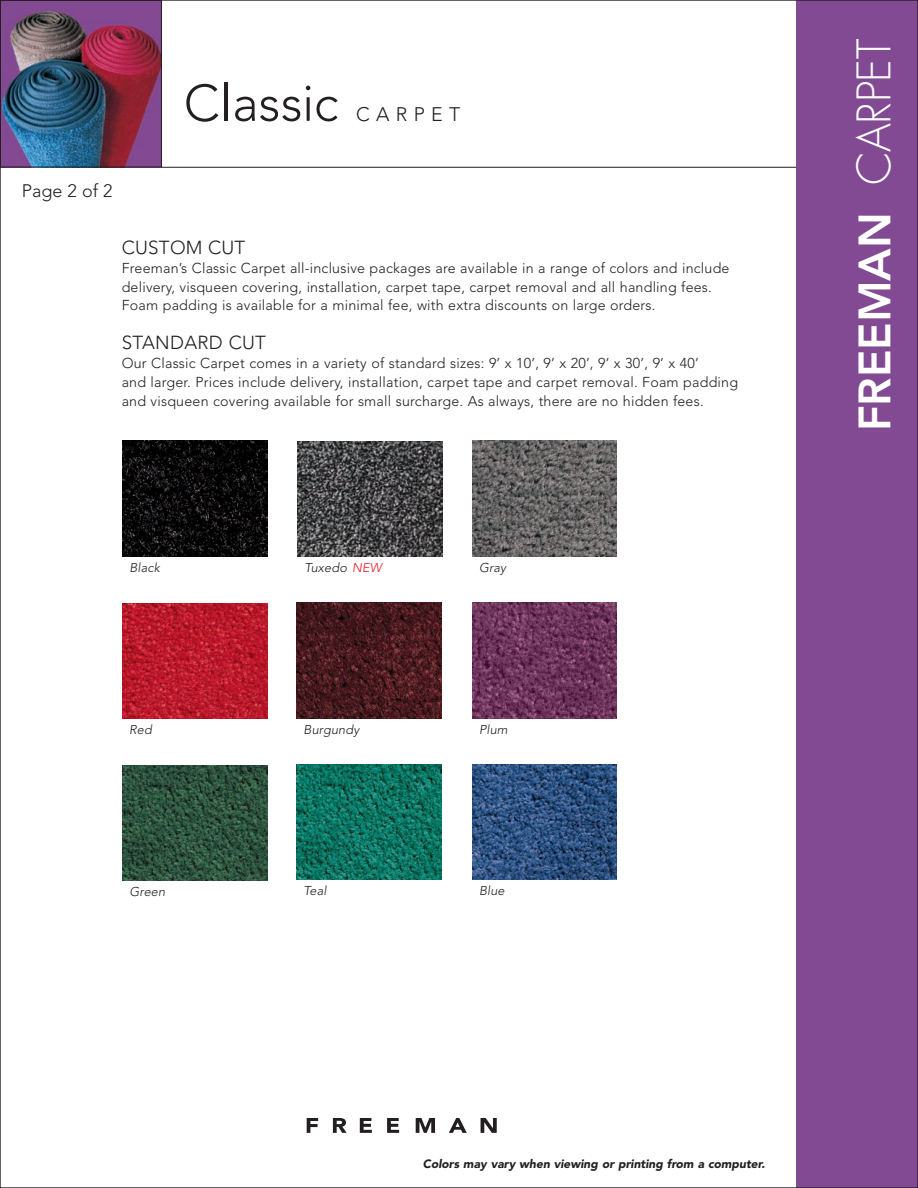
<style>
.page{position:relative;width:918px;height:1188px;background:#fff}
.page>*{position:absolute;margin:0;border:0;box-sizing:border-box;transform-origin:0 0}
.t1{font:300 51px "Avenir";color:#231f20}
.t2{font:800 45px "Avenir";color:#fff}
.t3{font:300 19.5px "Avenir";letter-spacing:.32em;color:#231f20}
.t4{font:300 18.75px "Avenir";letter-spacing:.015em;color:#231f20}
.t5{font:300 18px "Avenir";color:#231f20}
.t6{font:300 14.25px/18.8px "Avenir";letter-spacing:.015em;color:#231f20}
.t7{font:italic 300 12.75px "Avenir";letter-spacing:.01em;color:#231f20}
.t8{font:italic 900 12px "Avenir";color:#231f20}
.s1{color:#ee1c28}
.s2{font-family:"Futura";font-weight:300}
</style>
<div class="page">
<hr style="left:0;top:167px;width:801px;height:1px;background:#231f20">
<div style="left:796px;top:0;width:122px;height:1188px;background:#814a93"></div>
<img style="left:2px;top:2px;width:158px;height:163px">
<div style="left:0;top:0;width:162px;height:167px;border:1px solid #231f20"></div>
<img style="left:472px;top:603px;width:145px;height:115px">
<img style="left:298px;top:441px;width:144px;height:116px">
<img style="left:297px;top:764px;width:144px;height:116px">
<img style="left:123px;top:441px;width:144px;height:115px">
<img style="left:123px;top:603px;width:144px;height:116px">
<img style="left:472px;top:440px;width:145px;height:116px">
<img style="left:123px;top:765px;width:144px;height:116px">
<img style="left:472px;top:764px;width:145px;height:116px">
<img style="left:297px;top:603px;width:144px;height:115px">
<svg style="left:307px;top:1118px;width:11px;height:15px"></svg>
<svg style="left:333px;top:1118px;width:14px;height:15px"></svg>
<svg style="left:360px;top:1118px;width:12px;height:15px"></svg>
<svg style="left:387px;top:1118px;width:12px;height:15px"></svg>
<svg style="left:416px;top:1118px;width:19px;height:15px"></svg>
<svg style="left:449px;top:1118px;width:18px;height:15px"></svg>
<svg style="left:481px;top:1118px;width:16px;height:15px"></svg>
<h1 class="t1" style="left:184px;top:82px;width:156px">Classic</h1>
<h3 class="t3" style="left:356px;top:106px;width:105px">CARPET</h3>
<p class="t5" style="left:22px;top:184px;width:92px">Page 2 of 2</p>
<h3 class="t4" style="left:122px;top:240px;width:125px">CUSTOM CUT</h3>
<p class="t6" style="left:122px;top:260px;width:609px">Freeman’s Classic Carpet all-inclusive packages are available in a range of colors and include delivery, visqueen covering, installation, carpet tape, carpet removal and all handling fees.<br>Foam padding is available for a minimal fee, with extra discounts on large orders.</p>
<h3 class="t4" style="left:122px;top:335px;width:146px">STANDARD CUT</h3>
<p class="t6" style="left:122px;top:355px;width:618px">Our Classic Carpet comes in a variety of standard sizes: 9’ x 10’, 9’ x 20’, 9’ x 30’, 9’ x 40’<br>and larger. Prices include delivery, installation, carpet tape and carpet removal. Foam padding and visqueen covering available for small surcharge. As always, there are no hidden fees.</p>
<p class="t7" style="left:129px;top:562px;width:32px">Black</p>
<p class="t7" style="left:129px;top:725px;width:24px">Red</p>
<p class="t7" style="left:304px;top:563px;width:79px">Tuxedo <span class="s1">NEW</span></p>
<p class="t7" style="left:304px;top:724px;width:57px">Burgundy</p>
<p class="t7" style="left:479px;top:562px;width:29px">Gray</p>
<p class="t7" style="left:479px;top:724px;width:30px">Plum</p>
<p class="t7" style="left:129px;top:887px;width:37px">Green</p>
<p class="t7" style="left:479px;top:886px;width:27px">Blue</p>
<p class="t7" style="left:304px;top:886px;width:25px">Teal</p>
<h2 class="t2" style="left:857px;top:431px;width:394px;rotate:-90deg">FREEMAN <span class="s2">CARPET</span></h2>
<p class="t8" style="left:423px;top:1159px;width:344px">Colors may vary when viewing or printing from a computer.</p>
</div>
